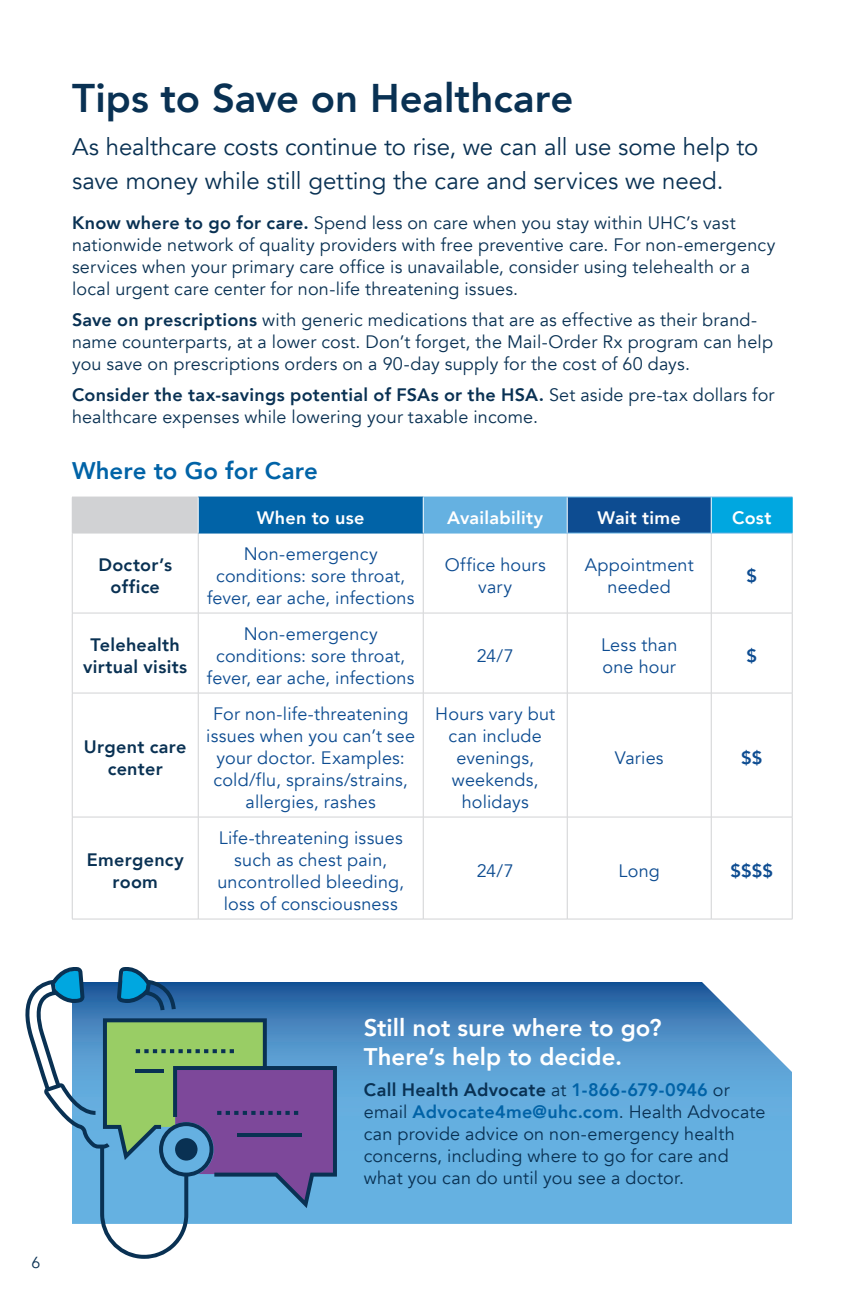
<style>
.page{position:relative;width:864px;height:1296px;background:#fff}
.page>*{position:absolute;margin:0;border:0;box-sizing:border-box;transform-origin:0 0}
.t1{font:800 40px "Avenir";color:#093153}
.t2{font:24px/34px "Avenir";letter-spacing:-.005em;color:#093153}
.t3{font:800 24px/28.8px "Avenir";letter-spacing:.005em;color:#fff}
.t4{font:800 24px "Avenir";letter-spacing:.005em;color:#0163a7}
.t5{font:18px/22px "Avenir";letter-spacing:.01em;color:#093153}
.t6{font:18px/22px "Avenir";letter-spacing:.01em;color:#0d4c91;text-align:center}
.t7{font:800 18px/22px "Avenir";letter-spacing:.015em;color:#093153;text-align:center}
.t8{font:800 18px "Avenir";letter-spacing:.015em;color:#fff}
.t9{font:800 18px "Avenir";color:#0d4c91}
.t10{font:16px "Avenir";color:#093153}
.s1{font-weight:800}
.s2{font-weight:800;color:#0163a7}
</style>
<div class="page">
<svg style="left:337px;top:982px;width:455px;height:242px;background:#5fa3d5"></svg>
<div style="left:72px;top:497px;width:126px;height:36px;background:#d1d2d4"></div>
<div style="left:198px;top:497px;width:225px;height:36px;background:#0163a7"></div>
<div style="left:423px;top:497px;width:144px;height:36px;background:#65b1e1"></div>
<div style="left:567px;top:497px;width:144px;height:36px;background:#0d4c91"></div>
<div style="left:711px;top:497px;width:81px;height:36px;background:#00a7e0"></div>
<svg style="left:73px;top:534px;width:719px;height:385px"></svg>
<hr style="left:72px;top:533px;width:1px;height:80px;background:#d1d2d4">
<hr style="left:198px;top:533px;width:1px;height:80px;background:#d1d2d4">
<hr style="left:423px;top:533px;width:1px;height:80px;background:#d1d2d4">
<hr style="left:567px;top:533px;width:1px;height:80px;background:#d1d2d4">
<hr style="left:711px;top:533px;width:1px;height:80px;background:#d1d2d4">
<hr style="left:792px;top:533px;width:1px;height:80px;background:#d1d2d4">
<hr style="left:72px;top:613px;width:126px;height:1px;background:#d1d2d4">
<hr style="left:72px;top:613px;width:1px;height:80px;background:#d1d2d4">
<hr style="left:198px;top:613px;width:225px;height:1px;background:#d1d2d4">
<hr style="left:198px;top:613px;width:1px;height:80px;background:#d1d2d4">
<hr style="left:423px;top:613px;width:144px;height:1px;background:#d1d2d4">
<hr style="left:423px;top:613px;width:1px;height:80px;background:#d1d2d4">
<hr style="left:567px;top:613px;width:144px;height:1px;background:#d1d2d4">
<hr style="left:567px;top:613px;width:1px;height:80px;background:#d1d2d4">
<hr style="left:711px;top:613px;width:81px;height:1px;background:#d1d2d4">
<hr style="left:711px;top:613px;width:1px;height:80px;background:#d1d2d4">
<hr style="left:792px;top:613px;width:1px;height:80px;background:#d1d2d4">
<hr style="left:72px;top:693px;width:126px;height:1px;background:#d1d2d4">
<hr style="left:72px;top:693px;width:1px;height:124px;background:#d1d2d4">
<hr style="left:198px;top:693px;width:225px;height:1px;background:#d1d2d4">
<hr style="left:198px;top:693px;width:1px;height:124px;background:#d1d2d4">
<hr style="left:423px;top:693px;width:144px;height:1px;background:#d1d2d4">
<hr style="left:423px;top:693px;width:1px;height:124px;background:#d1d2d4">
<hr style="left:567px;top:693px;width:144px;height:1px;background:#d1d2d4">
<hr style="left:567px;top:693px;width:1px;height:124px;background:#d1d2d4">
<hr style="left:711px;top:693px;width:81px;height:1px;background:#d1d2d4">
<hr style="left:711px;top:693px;width:1px;height:124px;background:#d1d2d4">
<hr style="left:792px;top:693px;width:1px;height:124px;background:#d1d2d4">
<hr style="left:72px;top:817px;width:126px;height:1px;background:#d1d2d4">
<hr style="left:72px;top:817px;width:1px;height:102px;background:#d1d2d4">
<hr style="left:198px;top:817px;width:225px;height:1px;background:#d1d2d4">
<hr style="left:198px;top:817px;width:1px;height:102px;background:#d1d2d4">
<hr style="left:423px;top:817px;width:144px;height:1px;background:#d1d2d4">
<hr style="left:423px;top:817px;width:1px;height:102px;background:#d1d2d4">
<hr style="left:567px;top:817px;width:144px;height:1px;background:#d1d2d4">
<hr style="left:567px;top:817px;width:1px;height:102px;background:#d1d2d4">
<hr style="left:711px;top:817px;width:81px;height:1px;background:#d1d2d4">
<hr style="left:711px;top:817px;width:1px;height:102px;background:#d1d2d4">
<hr style="left:792px;top:817px;width:1px;height:102px;background:#d1d2d4">
<hr style="left:72px;top:919px;width:126px;height:1px;background:#d1d2d4">
<hr style="left:198px;top:919px;width:225px;height:1px;background:#d1d2d4">
<hr style="left:423px;top:919px;width:144px;height:1px;background:#d1d2d4">
<hr style="left:567px;top:919px;width:144px;height:1px;background:#d1d2d4">
<hr style="left:711px;top:919px;width:81px;height:1px;background:#d1d2d4">
<hr style="left:72px;top:533px;width:126px;height:1px;background:#d1d2d4">
<hr style="left:198px;top:533px;width:225px;height:1px;background:#0163a7">
<hr style="left:198px;top:497px;width:1px;height:36px;background:#fff">
<hr style="left:423px;top:533px;width:144px;height:1px;background:#65b1e1">
<hr style="left:423px;top:497px;width:1px;height:36px;background:#fff">
<hr style="left:567px;top:497px;width:144px;height:1px;background:#65b1e1">
<hr style="left:567px;top:533px;width:144px;height:1px;background:#65b1e1">
<hr style="left:567px;top:497px;width:1px;height:36px;background:#fff">
<hr style="left:711px;top:497px;width:81px;height:1px;background:#65b1e1">
<hr style="left:711px;top:533px;width:81px;height:1px;background:#65b1e1">
<hr style="left:711px;top:497px;width:1px;height:36px;background:#fff">
<hr style="left:792px;top:497px;width:1px;height:36px;background:#00a7e0">
<svg style="left:25px;top:967px;width:312px;height:292px"></svg>
<hr style="left:136px;top:1069px;width:28px;height:4px;background:#093153">
<h1 class="t1" style="left:72px;top:67px;width:503px">Tips to Save on Healthcare</h1>
<h2 class="t2" style="left:72px;top:130px;width:688px">As healthcare costs continue to rise, we can all use some help to save money while still getting the care and services we need.</h2>
<p class="t5" style="left:72px;top:212px;width:705px"><span class="s1">Know where to go for care.</span> Spend less on care when you stay within UHC’s vast nationwide network of quality providers with free preventive care. For non-emergency services when your primary care office is unavailable, consider using telehealth or a local urgent care center for non-life threatening issues.</p>
<p class="t5" style="left:72px;top:309px;width:703px"><span class="s1">Save on prescriptions</span> with generic medications that are as effective as their brand&shy;name counterparts, at a lower cost. Don’t forget, the Mail-Order Rx program can help you save on prescriptions orders on a 90-day supply for the cost of 60 days.</p>
<p class="t5" style="left:72px;top:384px;width:704px"><span class="s1">Consider the tax-savings potential of FSAs or the HSA.</span> Set aside pre-tax dollars for healthcare expenses while lowering your taxable income.</p>
<h2 class="t4" style="left:72px;top:452px;width:248px">Where to Go for Care</h2>
<p class="t8" style="left:257px;top:504px;width:109px">When to use</p>
<p class="t8" style="left:447px;top:504px;width:98px">Availability</p>
<p class="t8" style="left:598px;top:504px;width:85px">Wait time</p>
<p class="t8" style="left:732px;top:504px;width:41px">Cost</p>
<p class="t7" style="left:98px;top:554px;width:75px">Doctor’s office</p>
<p class="t6" style="left:207px;top:543px;width:209px">Non-emergency conditions: sore throat, fever, ear ache, infections</p>
<p class="t6" style="left:445px;top:554px;width:103px">Office hours vary</p>
<p class="t6" style="left:585px;top:554px;width:110px">Appointment needed</p>
<p class="t9" style="left:746px;top:562px;width:12px">$</p>
<p class="t7" style="left:83px;top:634px;width:106px">Telehealth virtual visits</p>
<p class="t6" style="left:207px;top:623px;width:209px">Non-emergency conditions: sore throat, fever, ear ache, infections</p>
<p class="t6" style="left:477px;top:645px;width:38px">24/7</p>
<p class="t6" style="left:601px;top:634px;width:78px;text-align:left">Less than one hour</p>
<p class="t9" style="left:746px;top:642px;width:12px">$</p>
<p class="t7" style="left:84px;top:736px;width:104px">Urgent care center</p>
<p class="t7" style="left:87px;top:849px;width:98px">Emergency room</p>
<p class="t6" style="left:206px;top:703px;width:211px">For non-life-threatening issues when you can’t see your doctor. Examples: cold/flu, sprains/strains, allergies, rashes</p>
<p class="t6" style="left:435px;top:703px;width:121px">Hours vary but can include evenings, weekends, holidays</p>
<p class="t6" style="left:615px;top:747px;width:50px">Varies</p>
<p class="t9" style="left:741px;top:744px;width:23px">$$</p>
<p class="t6" style="left:217px;top:827px;width:188px">Life-threatening issues such as chest pain, uncontrolled bleeding, loss of consciousness</p>
<p class="t6" style="left:477px;top:860px;width:38px">24/7</p>
<p class="t6" style="left:619px;top:860px;width:43px">Long</p>
<p class="t9" style="left:730px;top:857px;width:44px">$$$$</p>
<p class="t10" style="left:32px;top:1253px;width:10px">6</p>
<h2 class="t3" style="left:364px;top:1014px;width:299px">Still not sure where to go?<br>There’s help to decide.</h2>
<p class="t5" style="left:364px;top:1079px;width:403px"><span class="s1">Call Health Advocate</span> at <span class="s2">1-866-679-0946</span> or email <span class="s2">Advocate4me@uhc.com</span>. Health Advocate can provide advice on non-emergency health concerns, including where to go for care and what you can do until you see a doctor.</p>
</div>
